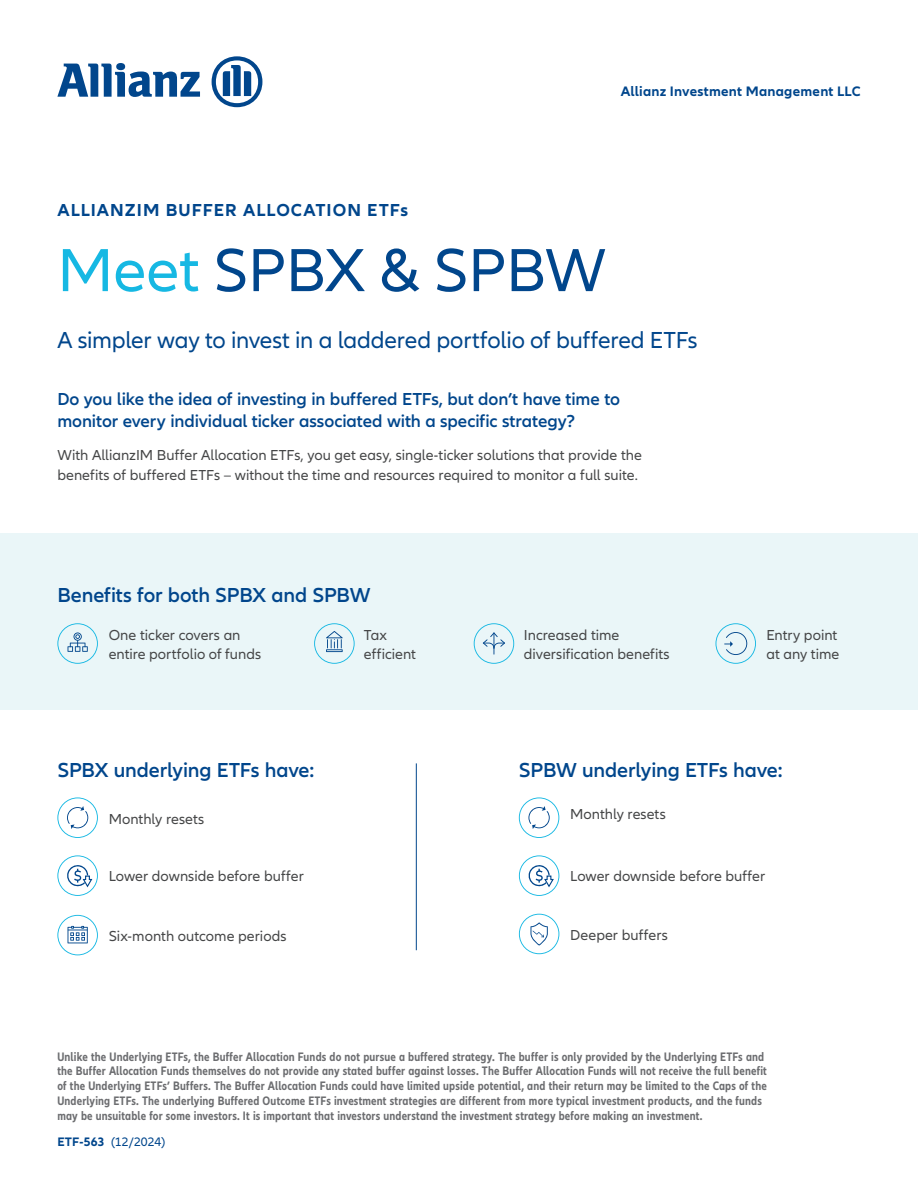
<style>
.page{position:relative;width:918px;height:1188px;background:#fff}
.page>*{position:absolute;margin:0;border:0;box-sizing:border-box;transform-origin:0 0}
.t1{font:63px "Allianz Neo";color:#01468c}
.t2{font:24px "Allianz Neo";letter-spacing:-.01em;color:#01468c}
.t3{font:600 21px "Allianz Neo";letter-spacing:-.005em;color:#01468c}
.t4{font:600 18px/22.5px "Allianz Neo";letter-spacing:-.005em;color:#01468c}
.t5{font:700 18px "Allianz Neo";letter-spacing:.055em;color:#01468c}
.t6{font:15px/19.5px "Allianz Neo";color:#454647}
.t7{font:700 14.25px "Allianz Neo";letter-spacing:.02em;color:#01468c}
.t8{font:700 condensed 12.75px/15px "Allianz Neo";letter-spacing:.015em;color:#6c6d70}
.t9{font:12.75px "Allianz Neo";letter-spacing:.005em;color:#01468c}
.s1{color:#16b8e3}
.s2{font-weight:700}
</style>
<div class="page">
<svg style="left:57px;top:63px;width:143px;height:34px"></svg>
<svg style="left:212px;top:56px;width:50px;height:51px"></svg>
<hr style="left:416px;top:763px;width:1px;height:187px;background:#01468c">
<svg style="left:519px;top:914px;width:40px;height:40px"></svg>
<svg style="left:519px;top:855px;width:40px;height:41px"></svg>
<svg style="left:57px;top:855px;width:41px;height:41px"></svg>
<svg style="left:519px;top:797px;width:40px;height:41px"></svg>
<svg style="left:57px;top:797px;width:41px;height:41px"></svg>
<svg style="left:57px;top:915px;width:41px;height:40px"></svg>
<div style="left:0;top:533px;width:918px;height:176px;background:#eaf6f8"></div>
<svg style="left:314px;top:623px;width:41px;height:41px"></svg>
<svg style="left:57px;top:623px;width:41px;height:41px"></svg>
<svg style="left:474px;top:623px;width:40px;height:41px"></svg>
<svg style="left:716px;top:623px;width:40px;height:41px"></svg>
<h3 class="t5" style="left:57px;top:200px;width:352px">ALLIANZIM BUFFER ALLOCATION ETFs</h3>
<p class="t7" style="left:621px;top:83px;width:241px">Allianz Investment Management LLC</p>
<h1 class="t1" style="left:57px;top:234px;width:550px"><span class="s1">Meet</span> SPBX &amp; SPBW</h1>
<h2 class="t2" style="left:57px;top:326px;width:642px">A simpler way to invest in a laddered portfolio of buffered ETFs</h2>
<h3 class="t4" style="left:57px;top:388px;width:564px">Do you like the idea of investing in buffered ETFs, but don’t have time to monitor every individual ticker associated with a specific strategy?</h3>
<p class="t6" style="left:57px;top:446px;width:586px">With AllianzIM Buffer Allocation ETFs, you get easy, single-ticker solutions that provide the benefits of buffered ETFs – without the time and resources required to monitor a full suite.</p>
<h3 class="t3" style="left:57px;top:583px;width:315px">Benefits for both SPBX and SPBW</h3>
<p class="t6" style="left:109px;top:625px;width:154px">One ticker covers an entire portfolio of funds</p>
<p class="t6" style="left:524px;top:625px;width:147px">Increased time diversification benefits</p>
<p class="t6" style="left:364px;top:625px;width:54px">Tax efficient</p>
<p class="t6" style="left:766px;top:625px;width:74px">Entry point at any time</p>
<h3 class="t3" style="left:57px;top:758px;width:258px">SPBX underlying ETFs have:</h3>
<p class="t6" style="left:109px;top:810px;width:97px">Monthly resets</p>
<h3 class="t3" style="left:519px;top:758px;width:265px">SPBW underlying ETFs have:</h3>
<p class="t6" style="left:570px;top:805px;width:97px">Monthly resets</p>
<p class="t6" style="left:109px;top:867px;width:197px">Lower downside before buffer</p>
<p class="t6" style="left:570px;top:867px;width:197px">Lower downside before buffer</p>
<p class="t6" style="left:109px;top:927px;width:179px">Six-month outcome periods</p>
<p class="t6" style="left:570px;top:925px;width:99px">Deeper buffers</p>
<p class="t8" style="left:57px;top:1049px;width:711px">Unlike the Underlying ETFs, the Buffer Allocation Funds do not pursue a buffered strategy. The buffer is only provided by the Underlying ETFs and the Buffer Allocation Funds themselves do not provide any stated buffer against losses. The Buffer Allocation Funds will not receive the full benefit of the Underlying ETFs’ Buffers. The Buffer Allocation Funds could have limited upside potential, and their return may be limited to the Caps of the Underlying ETFs. The underlying Buffered Outcome ETFs investment strategies are different from more typical investment products, and the funds may be unsuitable for some investors. It is important that investors understand the investment strategy before making an investment.</p>
<p class="t9" style="left:57px;top:1134px;width:110px"><span class="s2">ETF-563</span> (12/2024)</p>
</div>
